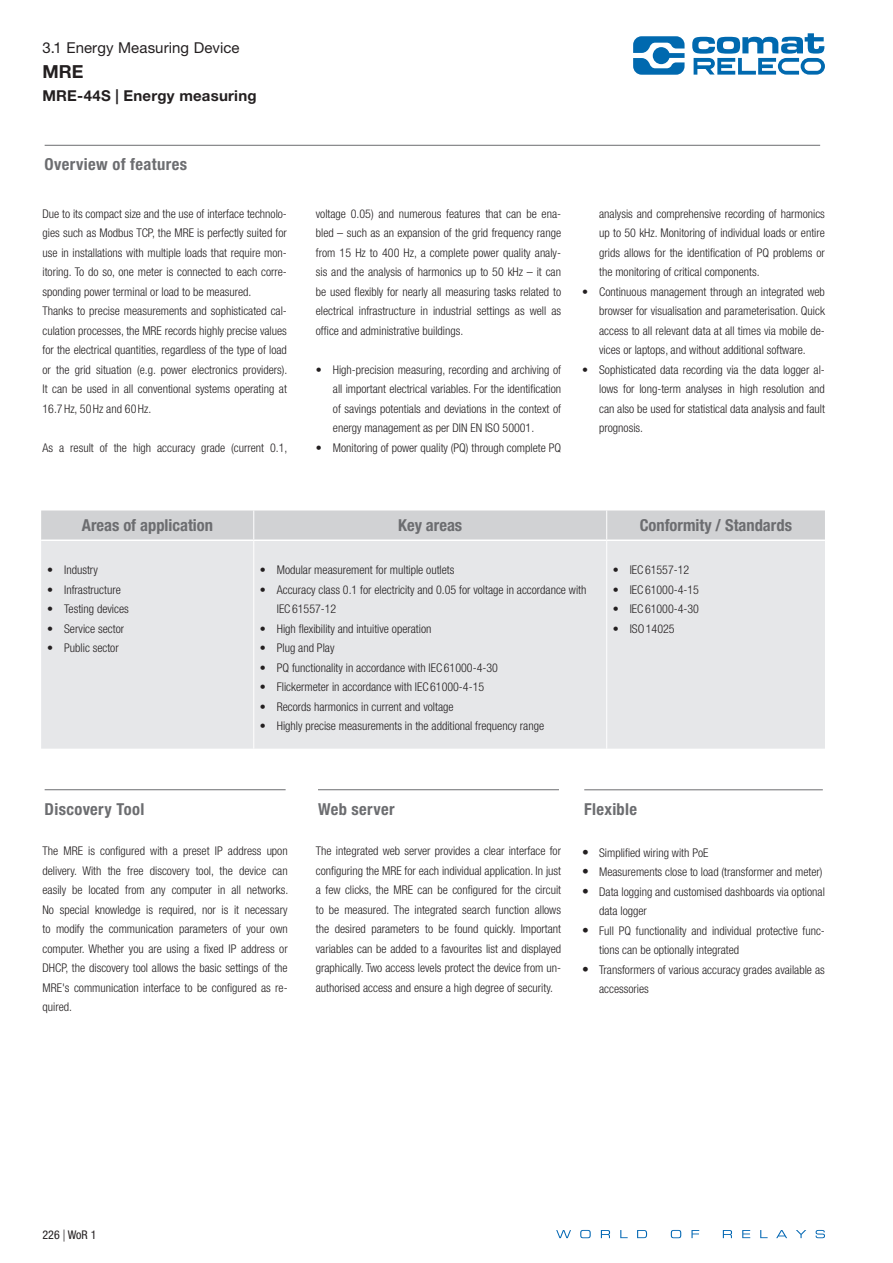
<style>
.page{position:relative;width:893px;height:1263px;background:#fff}
.page>*{position:absolute;margin:0;border:0;box-sizing:border-box;transform-origin:0 0}
.t1{font:700 18px "Helvetica Neue LT Std";color:#231f20}
.t2{font:700 condensed 16.5px "Helvetica Neue LT Std";letter-spacing:.005em;color:#6c6d70}
.t3{font:700 condensed 16.5px "Helvetica Neue LT Std";letter-spacing:.025em;color:#6c6d70}
.t4{font:15px "Helvetica Neue LT Std";letter-spacing:.005em;color:#231f20}
.t5{font:700 15px "Helvetica Neue LT Std";letter-spacing:.015em;color:#231f20}
.Aufz__blau{font:300 condensed 12px/19.5px "Helvetica Neue LT Std";color:#231f20;text-align:justify}
.t6{font:condensed 12px "Helvetica Neue LT Std";color:#231f20}
.s1{font-size:13.5px}
.s2{font-weight:300;font-stretch:normal}
</style>
<div class="page">
<svg style="left:742px;top:1230px;width:8px;height:8px"></svg>
<svg style="left:723px;top:1230px;width:9px;height:8px"></svg>
<svg style="left:816px;top:1230px;width:9px;height:8px"></svg>
<svg style="left:796px;top:1230px;width:10px;height:8px"></svg>
<svg style="left:760px;top:1230px;width:8px;height:8px"></svg>
<svg style="left:776px;top:1230px;width:11px;height:8px"></svg>
<svg style="left:601px;top:1230px;width:9px;height:8px"></svg>
<svg style="left:580px;top:1230px;width:11px;height:8px"></svg>
<svg style="left:556px;top:1230px;width:15px;height:8px"></svg>
<svg style="left:691px;top:1230px;width:8px;height:8px"></svg>
<svg style="left:620px;top:1230px;width:8px;height:8px"></svg>
<svg style="left:671px;top:1230px;width:10px;height:8px"></svg>
<svg style="left:637px;top:1230px;width:10px;height:8px"></svg>
<svg style="left:633px;top:36px;width:51px;height:39px"></svg>
<svg style="left:692px;top:33px;width:133px;height:42px"></svg>
<hr style="left:45px;top:145px;width:775px;height:1px;background:#6c6d70">
<div style="left:41px;top:541px;width:784px;height:208px;background:#e6e7e9"></div>
<div style="left:41px;top:510px;width:784px;height:29px;background:#d1d2d4"></div>
<hr style="left:253px;top:541px;width:1px;height:208px;background:#fff">
<hr style="left:606px;top:541px;width:1px;height:208px;background:#fff">
<hr style="left:45px;top:789px;width:241px;height:1px;background:#6c6d70">
<hr style="left:318px;top:789px;width:241px;height:1px;background:#6c6d70">
<hr style="left:584px;top:789px;width:239px;height:1px;background:#6c6d70">
<p class="t4" style="left:43px;top:39px;width:199px">3.1 Energy Measuring Device</p>
<p class="t1" style="left:43px;top:61px;width:43px">MRE</p>
<p class="t5" style="left:43px;top:86px;width:216px">MRE-44S | Energy measuring</p>
<p class="t3" style="left:45px;top:155px;width:144px">Overview of features</p>
<p class="Aufz__blau" style="left:43px;top:204px;width:246px">Due to its compact size and the use of interface technolo&shy;gies such as Modbus TCP, the MRE is perfectly suited for use in installations with multiple loads that require mon&shy;itoring. To do so, one meter is connected to each corre&shy;sponding power terminal or load to be measured.</p>
<p class="Aufz__blau" style="left:43px;top:301px;width:246px">Thanks to precise measurements and sophisticated cal&shy;culation processes, the MRE records highly precise values for the electrical quantities, regardless of the type of load or the grid situation (e.g. power electronics providers).<br>It can be used in all conventional systems operating at 16.7Hz, 50Hz and 60Hz.</p>
<p class="Aufz__blau" style="left:43px;top:438px;width:246px">As a result of the high accuracy grade (current 0.1,</p>
<p class="Aufz__blau" style="left:316px;top:204px;width:247px">voltage 0.05) and numerous features that can be ena&shy;bled – such as an expansion of the grid frequency range from 15 Hz to 400 Hz, a complete power quality analy&shy;sis and the analysis of harmonics up to 50 kHz – it can be used flexibly for nearly all measuring tasks related to electrical infrastructure in industrial settings as well as office and administrative buildings.</p>
<p class="Aufz__blau" style="left:333px;top:360px;width:230px;text-indent:-17px">• High-precision measuring, recording and archiving of all important electrical variables. For the identification of savings potentials and deviations in the context of energy management as per DIN EN ISO 50001.</p>
<p class="Aufz__blau" style="left:316px;top:438px;width:247px">• Monitoring of power quality (PQ) through complete PQ</p>
<p class="Aufz__blau" style="left:599px;top:204px;width:227px">analysis and comprehensive recording of harmonics up to 50 kHz. Monitoring of individual loads or entire grids allows for the identification of PQ problems or the monitoring of critical components.</p>
<p class="Aufz__blau" style="left:599px;top:282px;width:227px;text-indent:-17px">• Continuous management through an integrated web browser for visualisation and parameterisation. Quick access to all relevant data at all times via mobile de&shy;vices or laptops, and without additional software.</p>
<p class="Aufz__blau" style="left:599px;top:360px;width:227px;text-indent:-17px">• Sophisticated data recording via the data logger al&shy;lows for long-term analyses in high resolution and can also be used for statistical data analysis and fault prognosis.</p>
<p class="t2" style="left:82px;top:515px;width:133px">Areas of application</p>
<p class="t2" style="left:398px;top:515px;width:66px">Key areas</p>
<p class="t2" style="left:640px;top:515px;width:154px">Conformity / Standards</p>
<p class="Aufz__blau" style="left:47px;top:560px;width:52px">• Industry</p>
<p class="Aufz__blau" style="left:47px;top:580px;width:75px">• Infrastructure</p>
<p class="Aufz__blau" style="left:47px;top:599px;width:83px">• Testing devices</p>
<p class="Aufz__blau" style="left:47px;top:619px;width:78px">• Service sector</p>
<p class="Aufz__blau" style="left:47px;top:638px;width:73px">• Public sector</p>
<p class="Aufz__blau" style="left:613px;top:560px;width:78px">• IEC61557-12</p>
<p class="Aufz__blau" style="left:613px;top:580px;width:88px">• IEC61000-4-15</p>
<p class="Aufz__blau" style="left:613px;top:599px;width:88px">• IEC61000-4-30</p>
<p class="Aufz__blau" style="left:613px;top:619px;width:63px">• ISO14025</p>
<p class="Aufz__blau" style="left:260px;top:560px;width:196px">• Modular measurement for multiple outlets</p>
<p class="Aufz__blau" style="left:277px;top:580px;width:311px;text-indent:-17px">• Accuracy class 0.1 for electricity and 0.05 for voltage in accordance with<br>IEC61557-12</p>
<p class="Aufz__blau" style="left:260px;top:619px;width:173px">• High flexibility and intuitive operation</p>
<p class="Aufz__blau" style="left:260px;top:638px;width:76px">• Plug and Play</p>
<p class="Aufz__blau" style="left:260px;top:658px;width:240px">• PQ functionality in accordance with IEC61000-4-30</p>
<p class="Aufz__blau" style="left:260px;top:677px;width:226px">• Flickermeter in accordance with IEC61000-4-15</p>
<p class="Aufz__blau" style="left:260px;top:697px;width:195px">• Records harmonics in current and voltage</p>
<p class="Aufz__blau" style="left:260px;top:716px;width:286px">• Highly precise measurements in the additional frequency range</p>
<p class="t2" style="left:45px;top:799px;width:101px">Discovery Tool</p>
<p class="t3" style="left:318px;top:799px;width:78px">Web server</p>
<p class="Aufz__blau" style="left:43px;top:841px;width:247px">The MRE is configured with a preset IP address upon delivery. With the free discovery tool, the device can easily be located from any computer in all networks.<br>No special knowledge is required, nor is it necessary to modify the communication parameters of your own computer. Whether you are using a fixed IP address or DHCP, the discovery tool allows the basic settings of the MRE's communication interface to be configured as re&shy;quired.</p>
<p class="Aufz__blau" style="left:316px;top:841px;width:247px">The integrated web server provides a clear interface for configuring the MRE for each individual application. In just a few clicks, the MRE can be configured for the circuit to be measured. The integrated search function allows the desired parameters to be found quickly. Important variables can be added to a favourites list and displayed graphically. Two access levels protect the device from un&shy;authorised access and ensure a high degree of security.</p>
<p class="Aufz__blau" style="left:582px;top:842px;width:128px"><span class="s1">•</span> Simplified wiring with PoE</p>
<p class="t3" style="left:584px;top:799px;width:54px">Flexible</p>
<p class="Aufz__blau" style="left:582px;top:862px;width:242px"><span class="s1">•</span> Measurements close to load (transformer and meter)</p>
<p class="Aufz__blau" style="left:599px;top:881px;width:227px;text-indent:-17px"><span class="s1">•</span> Data logging and customised dashboards via optional data logger</p>
<p class="Aufz__blau" style="left:599px;top:920px;width:227px;text-indent:-17px"><span class="s1">•</span> Full PQ functionality and individual protective func&shy;tions can be optionally integrated</p>
<p class="Aufz__blau" style="left:599px;top:959px;width:227px;text-indent:-17px"><span class="s1">•</span> Transformers of various accuracy grades available as accessories</p>
<p class="t6" style="left:43px;top:1227px;width:55px">226 <span class="s2">|</span> WoR 1</p>
</div>
